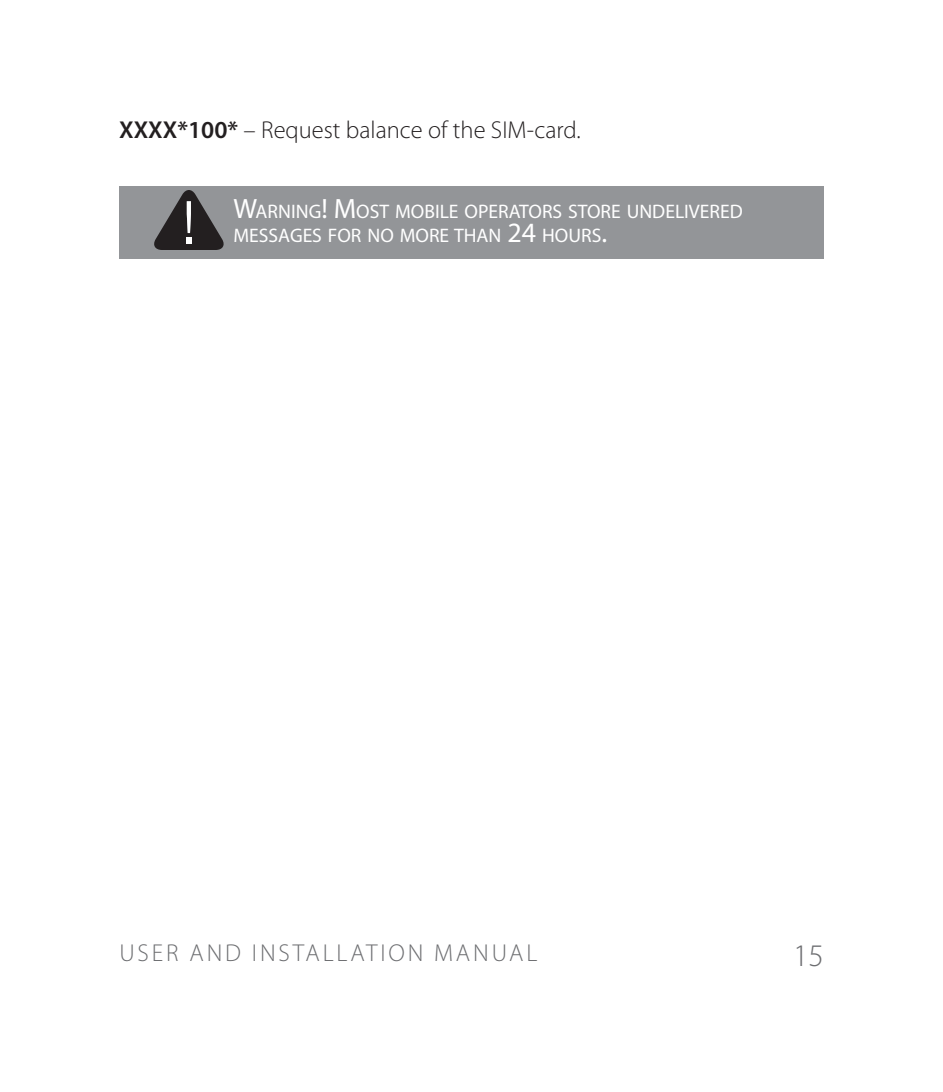
<style>
.page{position:relative;width:943px;height:1092px;background:#fff}
.page>*{position:absolute;margin:0;border:0;box-sizing:border-box;transform-origin:0 0}
.t1{font:300 31.5px "Myriad Pro";color:#6d6e71}
.t2{font:300 24.5px "Myriad Pro";color:#231f20}
.t3{font:300 24.5px "Myriad Pro";letter-spacing:.12em;color:#6d6e71}
.t4{font:19.6px/24.5px "Myriad Pro";color:#fff}
.s1{font-weight:600}
.s2{font-size:28px}
</style>
<div class="page">
<div style="left:119px;top:187px;width:704px;height:72px;background:#939598"></div>
<svg style="left:154px;top:190px;width:70px;height:60px"></svg>
<p class="t2" style="left:119px;top:120px;width:463px"><span class="s1">ХХХХ*100*</span> – Request balance of the SIM-card.</p>
<p class="t4" style="left:233px;top:200px;width:510px"><span class="s2">W</span>ARNING<span class="s2">! M</span>OST MOBILE OPERATORS STORE UNDELIVERED<br>MESSAGES FOR NO MORE THAN <span class="s2">24</span> HOURS<span class="s2">.</span></p>
<p class="t3" style="left:119px;top:938px;width:419px">USER AND INSTALLATION MANUAL</p>
<h1 class="t1" style="left:793px;top:943px;width:32px">15</h1>
</div>
